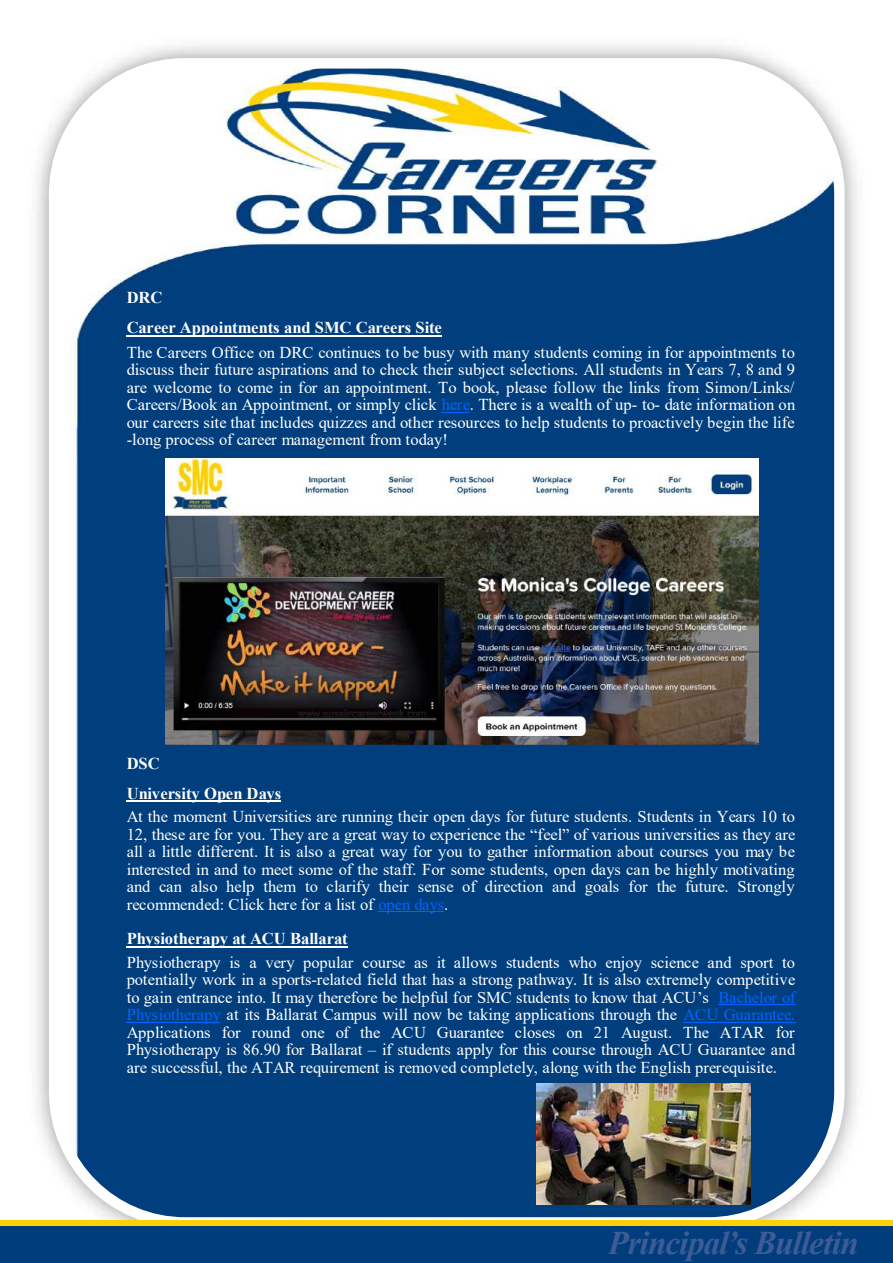
<style>
.page{position:relative;width:893px;height:1263px;background:#fff}
.page>*{position:absolute;margin:0;border:0;box-sizing:border-box;transform-origin:0 0}
.t1{font:italic 700 33px "Times New Roman";letter-spacing:-.025em;color:#3d5c95}
.t2{font:16.65px "Times New Roman";color:#fff}
.t3{font:700 16.65px "Times New Roman";color:#fff}
.t4{font:16.5px/17.4px "Times New Roman";color:#fff;text-align:justify}
.t5{font:700 16.5px/29.8px "Times New Roman";letter-spacing:-.005em;color:#fff}
.s1{color:#06f}
.s2{font-weight:700}
</style>
<div class="page">
<img style="left:54px;top:63px;width:785px;height:1157px">
<div style="left:49px;top:58px;width:796px;height:1170px;border:10px solid #fff;border-radius:131px"></div>
<hr style="left:126px;top:335px;width:316px;height:1px;background:#fff">
<svg style="left:441px;top:412px;width:29px;height:1px"></svg>
<hr style="left:126px;top:800px;width:155px;height:2px;background:#fff">
<hr style="left:378px;top:911px;width:66px;height:1px;background:#06f">
<hr style="left:126px;top:946px;width:222px;height:1px;background:#fff">
<hr style="left:718px;top:1004px;width:77px;height:1px;background:#06f">
<hr style="left:126px;top:1022px;width:94px;height:1px;background:#06f">
<hr style="left:683px;top:1022px;width:112px;height:1px;background:#06f">
<img style="left:536px;top:1083px;width:215px;height:121px">
<img style="left:166px;top:459px;width:593px;height:285px">
<div style="left:0;top:1220px;width:893px;height:9px;background:#fed105"></div>
<div style="left:0;top:1226px;width:893px;height:37px;background:#013d7d"></div>
<p class="t5" style="left:127px;top:282px;width:317px">DRC<br>Career Appointments and SMC Careers Site</p>
<p class="t4" style="left:127px;top:343px;width:670px">The Careers Office on DRC continues to be busy with many students coming in for appointments to discuss their future aspirations and to check their subject selections. All students in Years 7, 8 and 9 are welcome to come in for an appointment. To book, please follow the links from Simon/Links/</p>
<p class="t2" style="left:127px;top:393px;width:670px">Careers/Book an Appointment, or simply click <span class="s1">here</span>. There is a wealth of up- to- date information on</p>
<p class="t4" style="left:127px;top:413px;width:670px">our careers site that includes quizzes and other resources to help students to proactively begin the life -long process of career management from today!</p>
<p class="t3" style="left:127px;top:751px;width:35px">DSC</p>
<p class="t5" style="left:127px;top:778px;width:156px">University Open Days</p>
<p class="t4" style="left:127px;top:807px;width:670px">At the moment Universities are running their open days for future students. Students in Years 10 to 12, these are for you. They are a great way to experience the “feel” of various universities as they are all a little different. It is also a great way for you to gather information about courses you may be interested in and to meet some of the staff. For some students, open days can be highly motivating</p>
<p class="t2" style="left:127px;top:875px;width:670px">and can also help them to clarify their sense of direction and goals for the future. Strongly</p>
<p class="t4" style="left:127px;top:886px;width:323px;line-height:34.5px">recommended: Click here for a list of <span class="s1">open days</span>.<br><span class="s2">Physiotherapy at ACU Ballarat</span></p>
<p class="t4" style="left:127px;top:953px;width:670px">Physiotherapy is a very popular course as it allows students who enjoy science and sport to potentially work in a sports-related field that has a strong pathway. It is also extremely competitive to gain entrance into. It may therefore be helpful for SMC students to know that ACU’s <span class="s1">Bachelor of</span></p>
<p class="t2" style="left:127px;top:1003px;width:670px"><span class="s1">Physiotherapy</span> at its Ballarat Campus will now be taking applications through the <span class="s1">ACU Guarantee.</span></p>
<p class="t4" style="left:127px;top:1023px;width:670px">Applications for round one of the ACU Guarantee closes on 21 August. The ATAR for Physiotherapy is 86.90 for Ballarat – if students apply for this course through ACU Guarantee and are successful, the ATAR requirement is removed completely, along with the English prerequisite.</p>
<h1 class="t1" style="left:608px;top:1219px;width:252px">Principal’s Bulletin</h1>
</div>
